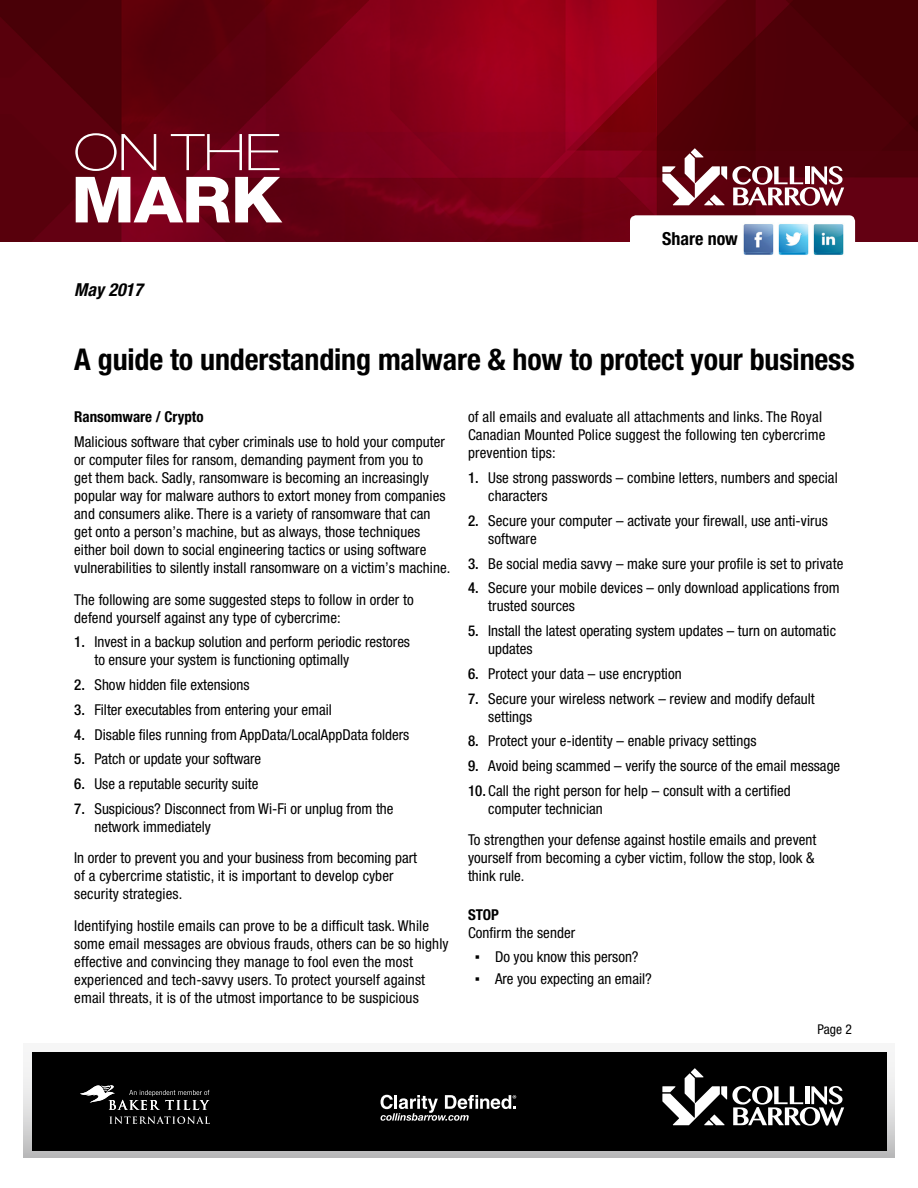
<style>
.page{position:relative;width:918px;height:1188px;background:#fff}
.page>*{position:absolute;margin:0;border:0;box-sizing:border-box;transform-origin:0 0}
.t1{font:800 63.75px "Helvetica Neue LT Pro";color:#fff;scale:1.08 1}
.t2{font:100 expanded 50.55px "Helvetica Neue LT Pro";color:#fff;scale:1.08 1}
.t3{font:700 condensed 30px "Helvetica Neue LT Pro";letter-spacing:-.005em;color:#000}
.t4{font:700 condensed 18px "Helvetica Neue LT Std";color:#000}
.t5{font:italic 700 condensed 18px "Helvetica Neue LT Pro";color:#000}
.t6{font:condensed 15px/18px "Helvetica Neue LT Pro";letter-spacing:.005em;color:#000}
.t7{font:700 condensed 15px "Helvetica Neue LT Pro";color:#000}
.t8{font:condensed 13.5px "Helvetica Neue LT Pro";color:#000}
.s1{font-weight:500}
.s2{font-family:"Arial";font-stretch:normal}
</style>
<div class="page">
<img style="left:0;top:0;width:918px;height:241px">
<div style="left:630px;top:215px;width:225px;height:43px;background:#fff;border-radius:6px"></div>
<img style="left:743px;top:224px;width:31px;height:31px">
<img style="left:778px;top:224px;width:31px;height:31px">
<svg style="left:662px;top:148px;width:182px;height:58px"></svg>
<img style="left:813px;top:224px;width:31px;height:31px">
<div style="left:23px;top:1043px;width:872px;height:114px;background:linear-gradient(to bottom,#fff,#c3c3c4)"></div>
<div style="left:32px;top:1052px;width:854px;height:99px;background:#000"></div>
<svg style="left:662px;top:1068px;width:182px;height:58px"></svg>
<svg style="left:109px;top:1116px;width:101px;height:8px"></svg>
<svg style="left:80px;top:1085px;width:129px;height:25px"></svg>
<svg style="left:381px;top:1095px;width:135px;height:26px"></svg>
<h2 class="t2" style="left:74px;top:121px;width:193px">ON THE</h2>
<h1 class="t1" style="left:71px;top:162px;width:196px">MARK</h1>
<p class="t5" style="left:74px;top:279px;width:70px">May 2017</p>
<p class="t4" style="left:662px;top:227px;width:77px">Share now</p>
<h3 class="t3" style="left:74px;top:341px;width:782px">A guide to understanding malware &amp; how to protect your business</h3>
<p class="t7" style="left:74px;top:408px;width:131px">Ransomware / Crypto</p>
<p class="t6" style="left:74px;top:433px;width:378px">Malicious software that cyber criminals use to hold your computer or computer files for ransom, demanding payment from you to<br>get them back. Sadly, ransomware is becoming an increasingly popular way for malware authors to extort money from companies and consumers alike. There is a variety of ransomware that can get onto a person’s machine, but as always, those techniques either boil down to social engineering tactics or using software vulnerabilities to silently install ransomware on a victim’s machine.</p>
<p class="t6" style="left:74px;top:590px;width:341px">The following are some suggested steps to follow in order to defend yourself against any type of cybercrime:</p>
<p class="t6" style="left:95px;top:633px;width:317px;text-indent:-20px"><span class="s1">1.</span> Invest in a backup solution and perform periodic restores to ensure your system is functioning optimally</p>
<p class="t6" style="left:74px;top:676px;width:177px"><span class="s1">2.</span> Show hidden file extensions</p>
<p class="t6" style="left:74px;top:700px;width:259px"><span class="s1">3.</span> Filter executables from entering your email</p>
<p class="t6" style="left:74px;top:725px;width:337px"><span class="s1">4.</span> Disable files running from AppData/LocalAppData folders</p>
<p class="t6" style="left:74px;top:750px;width:189px"><span class="s1">5.</span> Patch or update your software</p>
<p class="t6" style="left:74px;top:775px;width:186px"><span class="s1">6.</span> Use a reputable security suite</p>
<p class="t6" style="left:95px;top:799px;width:301px;text-indent:-20px"><span class="s1">7.</span> Suspicious? Disconnect from Wi-Fi or unplug from the network immediately</p>
<p class="t6" style="left:74px;top:849px;width:344px">In order to prevent you and your business from becoming part of a cybercrime statistic, it is important to develop cyber security strategies.</p>
<p class="t6" style="left:74px;top:916px;width:376px">Identifying hostile emails can prove to be a difficult task. While some email messages are obvious frauds, others can be so highly effective and convincing they manage to fool even the most experienced and tech-savvy users. To protect yourself against email threats, it is of the utmost importance to be suspicious</p>
<p class="t6" style="left:468px;top:408px;width:359px">of all emails and evaluate all attachments and links. The Royal<br>Canadian Mounted Police suggest the following ten cybercrime prevention tips:</p>
<p class="t6" style="left:488px;top:469px;width:351px;text-indent:-20px"><span class="s1">1.</span> Use strong passwords – combine letters, numbers and special characters</p>
<p class="t6" style="left:488px;top:511px;width:341px;text-indent:-20px"><span class="s1">2.</span> Secure your computer – activate your firewall, use anti-virus software</p>
<p class="t6" style="left:468px;top:554px;width:377px"><span class="s1">3.</span> Be social media savvy – make sure your profile is set to private</p>
<p class="t6" style="left:488px;top:579px;width:353px;text-indent:-20px"><span class="s1">4.</span> Secure your mobile devices – only download applications from trusted sources</p>
<p class="t6" style="left:488px;top:622px;width:349px;text-indent:-20px"><span class="s1">5.</span> Install the latest operating system updates – turn on automatic updates</p>
<p class="t6" style="left:468px;top:664px;width:215px"><span class="s1">6.</span> Protect your data – use encryption</p>
<p class="t6" style="left:488px;top:689px;width:328px;text-indent:-20px"><span class="s1">7.</span> Secure your wireless network – review and modify default settings</p>
<p class="t6" style="left:468px;top:732px;width:290px"><span class="s1">8.</span> Protect your e-identity – enable privacy settings</p>
<p class="t6" style="left:468px;top:757px;width:374px"><span class="s1">9.</span> Avoid being scammed – verify the source of the email message</p>
<p class="t6" style="left:488px;top:781px;width:304px;text-indent:-20px"><span class="s1">10.</span> Call the right person for help – consult with a certified computer technician</p>
<p class="t6" style="left:468px;top:831px;width:350px">To strengthen your defense against hostile emails and prevent yourself from becoming a cyber victim, follow the stop, look &amp; think rule.</p>
<p class="t7" style="left:468px;top:905px;width:33px">STOP</p>
<p class="t6" style="left:468px;top:923px;width:109px">Confirm the sender</p>
<p class="t6" style="left:475px;top:948px;width:165px"><span class="s2">▪</span> Do you know this person?</p>
<p class="t6" style="left:475px;top:969px;width:179px"><span class="s2">▪</span> Are you expecting an email?</p>
<p class="t8" style="left:818px;top:1021px;width:36px">Page 2</p>
</div>
